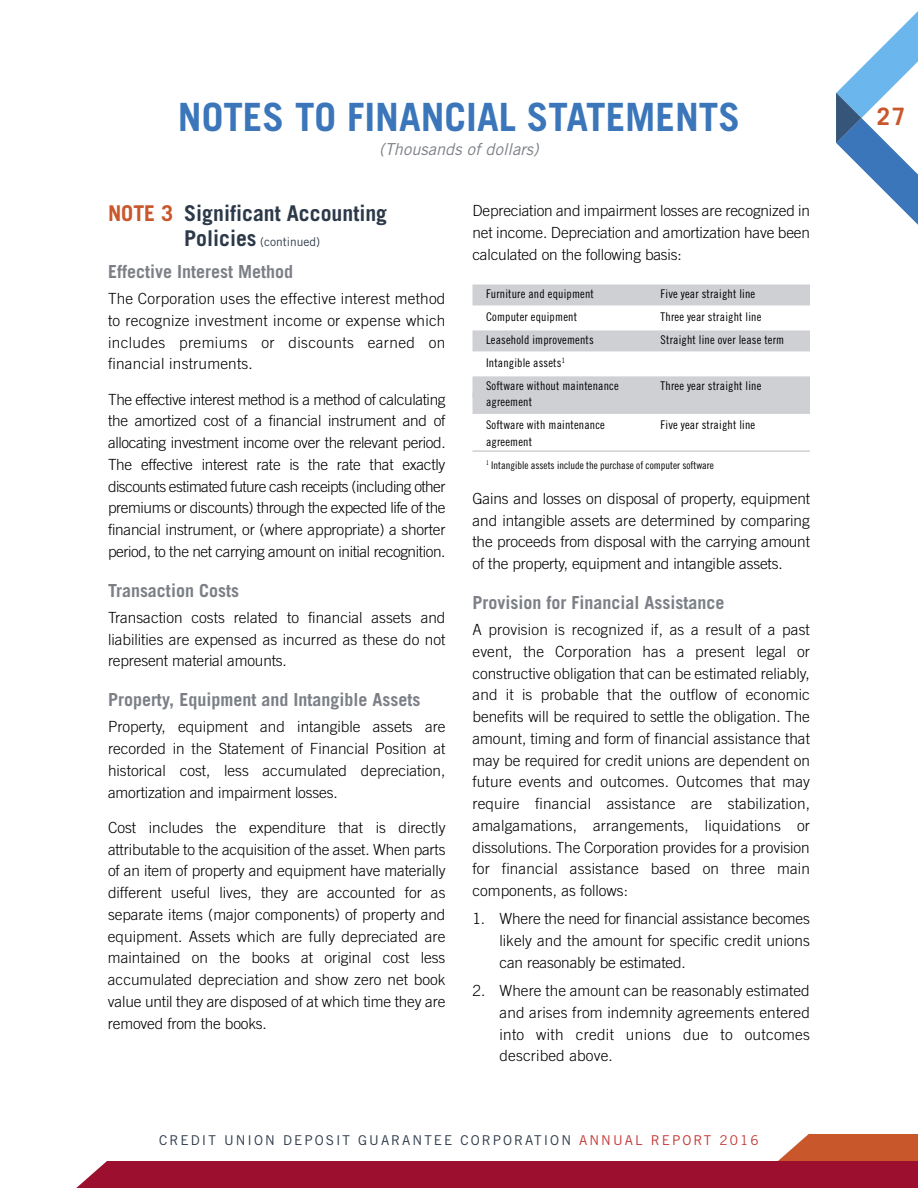
<style>
.page{position:relative;width:918px;height:1188px;background:#fff}
.page>*{position:absolute;margin:0;border:0;box-sizing:border-box;transform-origin:0 0}
.t1{font:700 39px "Trade Gothic";color:#3b76ba}
.t2{font:700 24px "Trade Gothic";color:#c9572c}
.t3{font:700 21.75px "Trade Gothic";color:#2c3949}
.t4{font:700 18px "Trade Gothic";color:#7c8086}
.t5{font:italic 16.5px "Trade Gothic";color:#7c8086}
.t6{font:300 15.3px/21.8px "Trade Gothic";letter-spacing:-.01em;color:#000;text-align:justify}
.t7{font:13.5px "Trade Gothic";letter-spacing:.15em;color:#2c3949}
.t8{font:12px/23px "Trade Gothic Cond Eighteen";letter-spacing:.015em;color:#000}
.t9{font:12px "Trade Gothic";color:#2c3949}
.t10{font:10.5px "Trade Gothic Cond Eighteen";color:#000}
.s1{color:#c9572c}
.s2{font-weight:700;font-size:21.75px}
.s3{color:#c43836}
</style>
<div class="page">
<svg style="left:836px;top:11px;width:82px;height:214px"></svg>
<div style="left:472px;top:284px;width:338px;height:21px;background:#cfd0d4"></div>
<div style="left:472px;top:330px;width:338px;height:21px;background:#cfd0d4"></div>
<div style="left:472px;top:376px;width:338px;height:21px;background:#cfd0d4"></div>
<div style="left:472px;top:393px;width:338px;height:21px;background:#cfd0d4"></div>
<hr style="left:472px;top:450px;width:338px;height:2px;background:#cfd0d4">
<svg style="left:76px;top:1134px;width:842px;height:54px"></svg>
<h1 class="t1" style="left:178px;top:103px;width:564px">NOTES TO FINANCIAL STATEMENTS</h1>
<p class="t5" style="left:379px;top:144px;width:161px">(Thousands of dollars)</p>
<h3 class="t3" style="left:108px;top:205px;width:281px"><span class="s1">NOTE 3</span> Significant Accounting</h3>
<p class="t9" style="left:184px;top:238px;width:138px"><span class="s2">Policies</span> (continued)</p>
<p class="t4" style="left:108px;top:265px;width:187px">Effective Interest Method</p>
<p class="t6" style="left:108px;top:289px;width:339px">The Corporation uses the effective interest method to recognize investment income or expense which includes premiums or discounts earned on financial instruments.</p>
<p class="t6" style="left:108px;top:390px;width:339px">The effective interest method is a method of calculating the amortized cost of a financial instrument and of allocating investment income over the relevant period.<br>The effective interest rate is the rate that exactly discounts estimated future cash receipts (including other premiums or discounts) through the expected life of the financial instrument, or (where appropriate) a shorter period, to the net carrying amount on initial recognition.</p>
<p class="t4" style="left:108px;top:584px;width:133px">Transaction Costs</p>
<p class="t6" style="left:108px;top:608px;width:339px">Transaction costs related to financial assets and liabilities are expensed as incurred as these do not represent material amounts.</p>
<p class="t4" style="left:108px;top:693px;width:314px">Property, Equipment and Intangible Assets</p>
<p class="t6" style="left:108px;top:717px;width:339px">Property, equipment and intangible assets are recorded in the Statement of Financial Position at historical cost, less accumulated depreciation, amortization and impairment losses.</p>
<p class="t6" style="left:108px;top:818px;width:339px">Cost includes the expenditure that is directly attributable to the acquisition of the asset. When parts of an item of property and equipment have materially different useful lives, they are accounted for as separate items (major components) of property and equipment. Assets which are fully depreciated are maintained on the books at original cost less accumulated depreciation and show zero net book value until they are disposed of at which time they are removed from the books.</p>
<p class="t6" style="left:472px;top:201px;width:339px">Depreciation and impairment losses are recognized in net income. Depreciation and amortization have been calculated on the following basis:</p>
<p class="t8" style="left:486px;top:283px;width:109px">Furniture and equipment</p>
<p class="t8" style="left:661px;top:283px;width:96px">Five year straight line</p>
<p class="t8" style="left:486px;top:306px;width:93px">Computer equipment</p>
<p class="t8" style="left:661px;top:306px;width:102px">Three year straight line</p>
<p class="t8" style="left:486px;top:329px;width:109px">Leasehold improvements</p>
<p class="t8" style="left:661px;top:329px;width:125px">Straight line over lease term</p>
<p class="t8" style="left:486px;top:352px;width:134px">Intangible assets<sup>1<br></sup>Software without maintenance</p>
<p class="t8" style="left:661px;top:375px;width:102px">Three year straight line</p>
<p class="t8" style="left:486px;top:392px;width:120px">agreement<br>Software with maintenance</p>
<p class="t8" style="left:661px;top:415px;width:96px">Five year straight line</p>
<p class="t8" style="left:486px;top:431px;width:48px">agreement</p>
<p class="t10" style="left:486px;top:461px;width:229px"><sup>1</sup> Intangible assets include the purchase of computer software</p>
<p class="t6" style="left:472px;top:489px;width:339px">Gains and losses on disposal of property, equipment and intangible assets are determined by comparing the proceeds from disposal with the carrying amount of the property, equipment and intangible assets.</p>
<p class="t4" style="left:472px;top:596px;width:253px">Provision for Financial Assistance</p>
<p class="t6" style="left:472px;top:620px;width:339px">A provision is recognized if, as a result of a past event, the Corporation has a present legal or constructive obligation that can be estimated reliably, and it is probable that the outflow of economic benefits will be required to settle the obligation. The amount, timing and form of financial assistance that may be required for credit unions are dependent on future events and outcomes. Outcomes that may require financial assistance are stabilization, amalgamations, arrangements, liquidations or dissolutions. The Corporation provides for a provision for financial assistance based on three main components, as follows:</p>
<p class="t6" style="left:499px;top:909px;width:312px;text-indent:-27px">1. Where the need for financial assistance becomes likely and the amount for specific credit unions can reasonably be estimated.</p>
<p class="t6" style="left:499px;top:981px;width:312px;text-indent:-27px">2. Where the amount can be reasonably estimated and arises from indemnity agreements entered into with credit unions due to outcomes described above.</p>
<p class="t7" style="left:159px;top:1135px;width:601px">CREDIT UNION DEPOSIT GUARANTEE CORPORATION <span class="s3">ANNUAL REPORT 2016</span></p>
<h2 class="t2" style="left:877px;top:107px;width:30px">27</h2>
</div>
